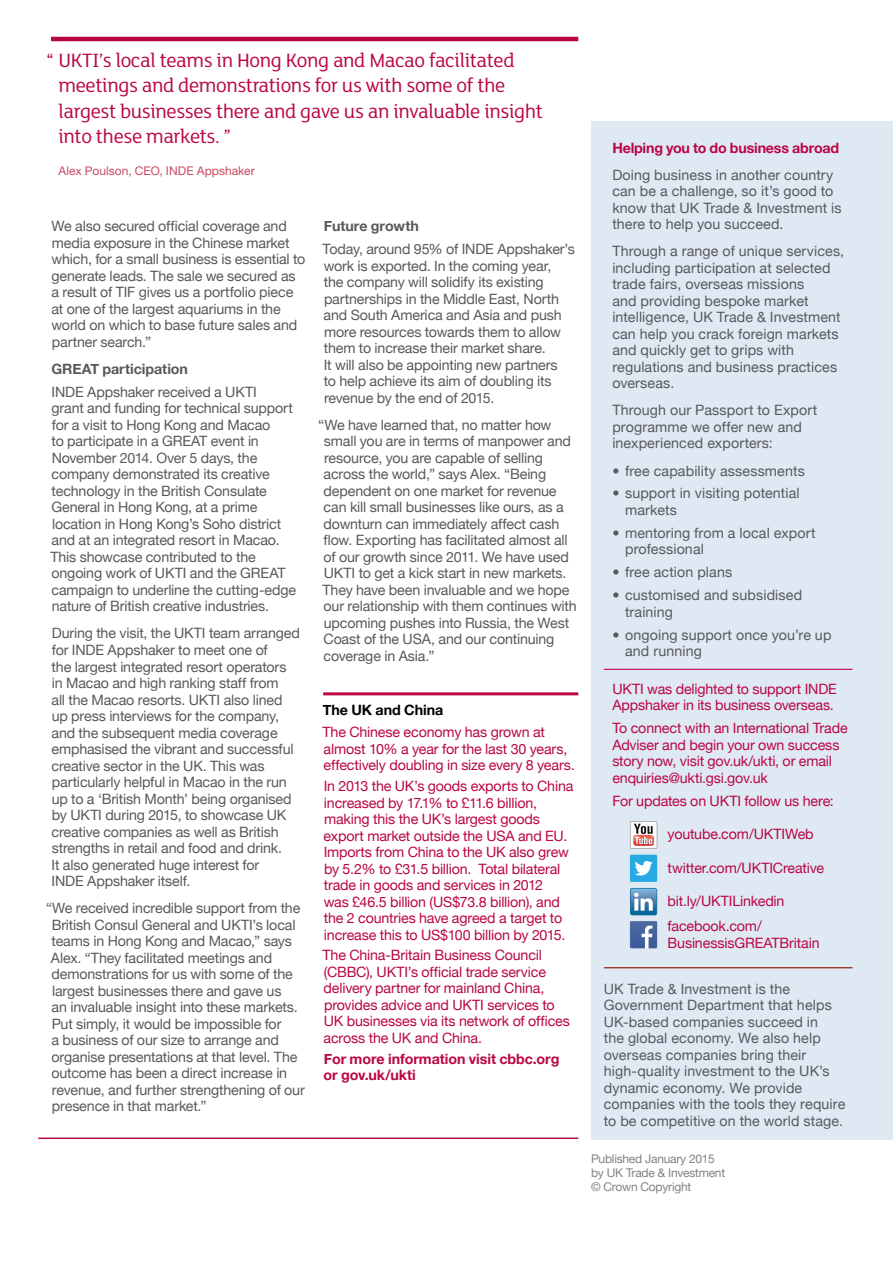
<style>
.page{position:relative;width:893px;height:1263px;background:#fff}
.page>*{position:absolute;margin:0;border:0;box-sizing:border-box;transform-origin:0 0}
._09_Quote{font:21px/25.5px "FS Lola";letter-spacing:-.02em;color:#ba0646}
._04_BodyCopy{font:14.25px/16.5px "Helvetica Neue";letter-spacing:-.01em;color:#58595b}
._04a_BodyCopyHighlig{font:14.25px/16.5px "Helvetica Neue";letter-spacing:-.01em;color:#ba0646}
._04_BodyCopy-2{font:14.25px/16.5px "Helvetica Neue";letter-spacing:.01em;color:#58595b}
.Boilerplate_sign_off{font:14.25px/16.5px "Helvetica Neue";letter-spacing:.01em;color:#58595b}
.CTA_text{font:14.25px/16.5px "Helvetica Neue";letter-spacing:-.01em;color:#ba0646}
._05_Bullet{font:14.25px/16.5px "Helvetica Neue";letter-spacing:.01em;color:#58595b}
.Social_media_links{font:14.25px/16.5px "Helvetica Neue";letter-spacing:-.01em;color:#ba0646}
._04a_BodyCopyHighlig-2{font:700 14.25px/16.5px "Helvetica Neue";letter-spacing:-.005em;color:#ba0646}
.Final_sidebar_bullit{font:14.25px/16.5px "Helvetica Neue";letter-spacing:.01em;color:#58595b}
._03_Subhead{font:700 14.25px "Helvetica Neue";letter-spacing:-.005em;color:#58595b}
.above_social_media_l{font:14.25px "Helvetica Neue";letter-spacing:-.015em;color:#ba0646}
._04_BodyCopy-3{font:700 14.25px "Helvetica Neue";letter-spacing:-.015em;color:#ba0646}
._03a_SubHighlight{font:700 14.25px "Helvetica Neue";letter-spacing:-.005em;color:#000}
._08_Signoff{font:12px/14.2px "Helvetica Neue";letter-spacing:-.02em;color:#808285}
.quotee{font:12px "Helvetica Neue LT Std";letter-spacing:.005em;color:#c74a5f}
</style>
<div class="page">
<hr style="left:38px;top:1137px;width:540px;height:2px;background:#ba0646">
<hr style="left:323px;top:692px;width:255px;height:3px;background:#ba0646">
<hr style="left:51px;top:37px;width:527px;height:4px;background:#ba0646">
<div style="left:591px;top:122px;width:302px;height:1018px;background:#dfe9f3"></div>
<hr style="left:604px;top:669px;width:249px;height:1px;background:#c60651">
<hr style="left:604px;top:967px;width:249px;height:1px;background:#8b0f04">
<svg style="left:630px;top:821px;width:27px;height:28px"></svg>
<svg style="left:630px;top:855px;width:27px;height:27px"></svg>
<svg style="left:630px;top:888px;width:27px;height:27px"></svg>
<svg style="left:630px;top:921px;width:27px;height:27px"></svg>
<p class="_09_Quote" style="left:58px;top:46px;width:486px;text-indent:-12px">“ UKTI’s local teams in Hong Kong and Macao facilitated meetings and demonstrations for us with some of the largest businesses there and gave us an invaluable insight into these markets. ”</p>
<p class="quotee" style="left:59px;top:164px;width:198px">Alex Poulson, CEO, INDE Appshaker</p>
<p class="_04_BodyCopy" style="left:51px;top:218px;width:255px">We also secured official coverage and media exposure in the Chinese market which, for a small business is essential to generate leads. The sale we secured as a result of TIF gives us a portfolio piece at one of the largest aquariums in the world on which to base future sales and partner search.”</p>
<p class="_03_Subhead" style="left:51px;top:360px;width:138px">GREAT participation</p>
<p class="_04_BodyCopy" style="left:50px;top:383px;width:247px">INDE Appshaker received a UKTI<br>grant and funding for technical support for a visit to Hong Kong and Macao<br>to participate in a GREAT event in November 2014. Over 5 days, the company demonstrated its creative technology in the British Consulate General in Hong Kong, at a prime location in Hong Kong’s Soho district and at an integrated resort in Macao.<br>This showcase contributed to the ongoing work of UKTI and the GREAT campaign to underline the cutting-edge nature of British creative industries.</p>
<p class="_04_BodyCopy" style="left:51px;top:625px;width:250px">During the visit, the UKTI team arranged for INDE Appshaker to meet one of<br>the largest integrated resort operators in Macao and high ranking staff from<br>all the Macao resorts. UKTI also lined up press interviews for the company, and the subsequent media coverage emphasised the vibrant and successful creative sector in the UK. This was particularly helpful in Macao in the run up to a ‘British Month’ being organised by UKTI during 2015, to showcase UK creative companies as well as British strengths in retail and food and drink.<br>It also generated huge interest for<br>INDE Appshaker itself.</p>
<p class="_04_BodyCopy" style="left:51px;top:900px;width:255px;text-indent:-5px">“We received incredible support from the British Consul General and UKTI’s local teams in Hong Kong and Macao,” says Alex. “They facilitated meetings and demonstrations for us with some of the largest businesses there and gave us<br>an invaluable insight into these markets.<br>Put simply, it would be impossible for<br>a business of our size to arrange and organise presentations at that level. The outcome has been a direct increase in revenue, and further strengthening of our presence in that market.”</p>
<p class="_03_Subhead" style="left:324px;top:217px;width:96px">Future growth</p>
<p class="_04_BodyCopy" style="left:323px;top:241px;width:254px">Today, around 95% of INDE Appshaker’s work is exported. In the coming year,<br>the company will solidify its existing partnerships in the Middle East, North and South America and Asia and push more resources towards them to allow them to increase their market share.<br>It will also be appointing new partners<br>to help achieve its aim of doubling its revenue by the end of 2015.</p>
<p class="_04_BodyCopy" style="left:318px;top:416px;width:260px">“We have learned that, no matter how small you are in terms of manpower and resource, you are capable of selling across the world,” says Alex. “Being dependent on one market for revenue can kill small businesses like ours, as a downturn can immediately affect cash flow. Exporting has facilitated almost all of our growth since 2011. We have used UKTI to get a kick start in new markets.<br>They have been invaluable and we hope our relationship with them continues with upcoming pushes into Russia, the West Coast of the USA, and our continuing coverage in Asia.”</p>
<p class="_03a_SubHighlight" style="left:323px;top:701px;width:122px">The UK and China</p>
<p class="_04a_BodyCopyHighlig" style="left:323px;top:724px;width:254px">The Chinese economy has grown at almost 10% a year for the last 30 years, effectively doubling in size every 8 years.</p>
<p class="_04a_BodyCopyHighlig" style="left:324px;top:778px;width:251px">In 2013 the UK’s goods exports to China increased by 17.1% to £11.6 billion, making this the UK’s largest goods export market outside the USA and EU.<br>Imports from China to the UK also grew by 5.2% to £31.5 billion. Total bilateral trade in goods and services in 2012<br>was £46.5 billion (US$73.8 billion), and the 2 countries have agreed a target to increase this to US$100 billion by 2015.</p>
<p class="_04a_BodyCopyHighlig" style="left:323px;top:947px;width:249px">The China-Britain Business Council (CBBC), UKTI’s official trade service delivery partner for mainland China, provides advice and UKTI services to UK businesses via its network of offices across the UK and China.</p>
<p class="_04a_BodyCopyHighlig-2" style="left:324px;top:1050px;width:237px">For more information visit cbbc.org or gov.uk/ukti</p>
<p class="_04_BodyCopy-3" style="left:612px;top:139px;width:228px">Helping you to do business abroad</p>
<p class="_04_BodyCopy-2" style="left:612px;top:166px;width:231px">Doing business in another country can be a challenge, so it’s good to know that UK Trade &amp; Investment is there to help you succeed.</p>
<p class="_04_BodyCopy-2" style="left:612px;top:243px;width:233px">Through a range of unique services, including participation at selected trade fairs, overseas missions<br>and providing bespoke market intelligence, UK Trade &amp; Investment can help you crack foreign markets and quickly get to grips with regulations and business practices overseas.</p>
<p class="_04_BodyCopy-2" style="left:612px;top:402px;width:207px">Through our Passport to Export programme we offer new and inexperienced exporters:</p>
<p class="_05_Bullet" style="left:612px;top:462px;width:194px">• free capability assessments</p>
<p class="_05_Bullet" style="left:625px;top:485px;width:176px;text-indent:-13px">• support in visiting potential markets</p>
<p class="_05_Bullet" style="left:625px;top:524px;width:192px;text-indent:-13px">• mentoring from a local export professional</p>
<p class="_05_Bullet" style="left:612px;top:564px;width:121px">• free action plans</p>
<p class="_05_Bullet" style="left:625px;top:587px;width:179px;text-indent:-13px">• customised and subsidised training</p>
<p class="Final_sidebar_bullit" style="left:625px;top:626px;width:208px;text-indent:-13px">• ongoing support once you’re up and running</p>
<p class="CTA_text" style="left:612px;top:680px;width:226px">UKTI was delighted to support INDE<br>Appshaker in its business overseas.</p>
<p class="CTA_text" style="left:612px;top:720px;width:237px">To connect with an International Trade Adviser and begin your own success story now, visit gov.uk/ukti, or email enquiries@ukti.gsi.gov.uk</p>
<p class="above_social_media_l" style="left:612px;top:792px;width:223px">For updates on UKTI follow us here:</p>
<p class="Social_media_links" style="left:668px;top:825px;width:148px">youtube.com/UKTIWeb</p>
<p class="Social_media_links" style="left:668px;top:859px;width:158px">twitter.com/UKTICreative</p>
<p class="Social_media_links" style="left:668px;top:892px;width:118px">bit.ly/UKTILinkedin</p>
<p class="Social_media_links" style="left:668px;top:917px;width:153px">facebook.com/<br>BusinessisGREATBritain</p>
<p class="Boilerplate_sign_off" style="left:604px;top:980px;width:243px">UK Trade &amp; Investment is the<br>Government Department that helps<br>UK-based companies succeed in<br>the global economy. We also help overseas companies bring their high-quality investment to the UK’s dynamic economy. We provide companies with the tools they require to be competitive on the world stage.</p>
<p class="_08_Signoff" style="left:591px;top:1151px;width:136px">Published January 2015 by UK Trade &amp; Investment © Crown Copyright</p>
</div>
